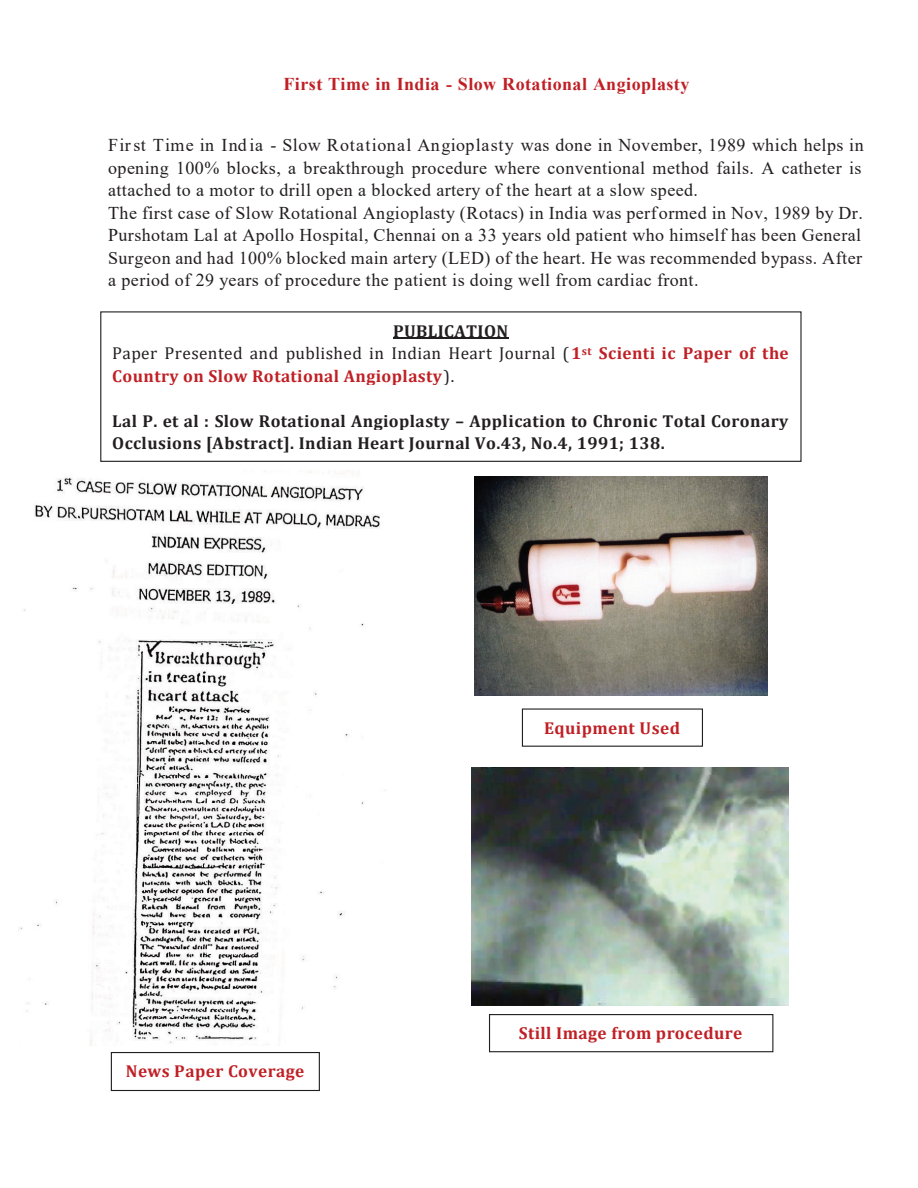
<style>
.page{position:relative;width:918px;height:1188px;background:#fff}
.page>*{position:absolute;margin:0;border:0;box-sizing:border-box;transform-origin:0 0}
.t1{font:18px/22.5px "Times New Roman";letter-spacing:.025em;color:#231f20}
.t2{font:700 18px "Times New Roman";letter-spacing:.025em;color:#c02025}
.t3{font:700 17.25px/22.5px "Cambria";letter-spacing:.025em;color:#c02025}
.t4{font:700 17.25px/22.5px "Cambria";letter-spacing:.025em;color:#231f20}
.s1{color:#231f20}
.s2{font-weight:400;color:#231f20}
</style>
<div class="page">
<img style="left:475px;top:477px;width:292px;height:219px">
<img style="left:472px;top:768px;width:317px;height:237px">
<img style="left:19px;top:470px;width:366px;height:575px">
<div style="left:100px;top:311px;width:702px;height:151px;background:#fff;border:1px solid #231f20"></div>
<hr style="left:393px;top:338px;width:116px;height:1px;background:#231f20">
<div style="left:111px;top:1052px;width:209px;height:39px;background:#fff;border:1px solid #231f20"></div>
<div style="left:522px;top:708px;width:181px;height:39px;background:#fff;border:1px solid #231f20"></div>
<div style="left:489px;top:1014px;width:284px;height:38px;background:#fff;border:1px solid #231f20"></div>
<p class="t2" style="left:284px;top:71px;width:407px">First Time in India - Slow Rotational Angioplasty</p>
<p class="t1" style="left:108px;top:133px;width:757px">First Time in Ind ia - Slow Rotational Angioplasty was done in November, 1989 which helps in</p>
<p class="t1" style="left:108px;top:156px;width:756px">opening 100% blocks, a breakthrough procedure where conventional method fails. A catheter is attached to a motor to drill open a blocked artery of the heart at a slow speed.<br>The first case of Slow Rotational Angioplasty (Rotacs) in India was performed in Nov, 1989 by Dr.<br>Purshotam Lal at Apollo Hospital, Chennai on a 33 years old patient who himself has been General Surgeon and had 100% blocked main artery (LED) of the heart. He was recommended bypass. After a period of 29 years of procedure the patient is doing well from cardiac front.</p>
<p class="t3" style="left:112px;top:319px;width:678px;text-indent:281px"><span class="s1">PUBLICATION<br></span><span class="s2">Paper Presented and published in Indian Heart Journal (</span>1<sup>st</sup> Scienti ic Paper of the<br>Country on Slow Rotational Angioplasty<span class="s2">).</span></p>
<p class="t4" style="left:112px;top:409px;width:678px">Lal P. et al : Slow Rotational Angioplasty – Application to Chronic Total Coronary<br>Occlusions [Abstract]. Indian Heart Journal Vo.43, No.4, 1991; 138.</p>
<p class="t3" style="left:544px;top:716px;width:137px">Equipment Used</p>
<p class="t3" style="left:126px;top:1060px;width:180px">News Paper Coverage</p>
<p class="t3" style="left:519px;top:1022px;width:225px">Still Image from procedure</p>
</div>
